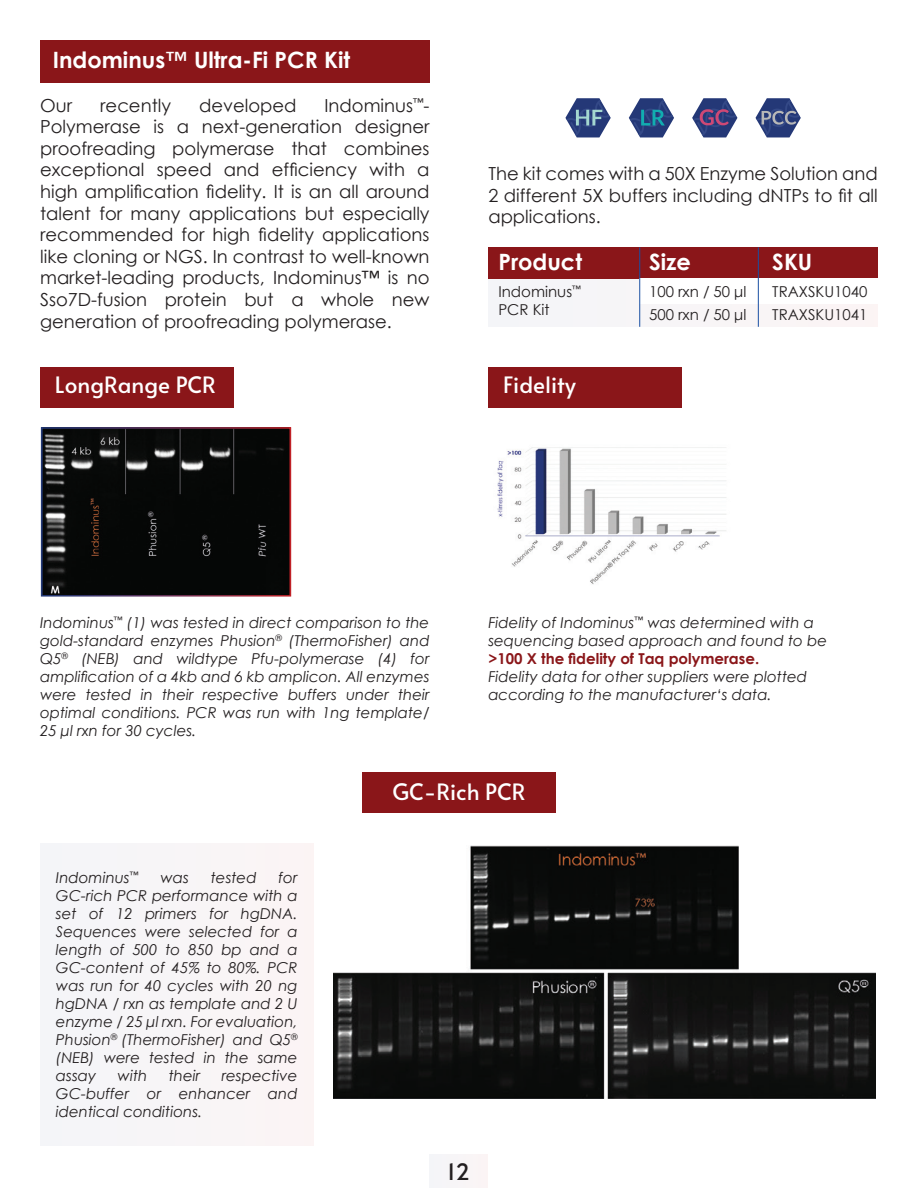
<style>
.page{position:relative;width:918px;height:1188px;background:#fff}
.page>*{position:absolute;margin:0;border:0;box-sizing:border-box;transform-origin:0 0}
.t1{font:700 22.5px "Century Gothic";color:#fff}
.t2{font:22.5px "Alata";color:#fff}
.t3{font:22.5px "Alata";color:#231f20}
.t4{font:18px/21.6px "Century Gothic";color:#231f20;text-align:justify}
.t5{font:italic 15px/18px "Century Gothic";color:#231f20;text-align:justify}
.t6{font:15px/22.5px "Century Gothic";color:#231f20}
.t7{font:700 15px "Century Gothic";color:#8a1619}
</style>
<div class="page">
<div style="left:40px;top:368px;width:193px;height:40px;background:#8a1619"></div>
<div style="left:488px;top:368px;width:194px;height:40px;background:#8a1619"></div>
<div style="left:362px;top:772px;width:194px;height:40px;background:#8a1619"></div>
<div style="left:40px;top:40px;width:390px;height:43px;background:#8a1619"></div>
<div style="left:488px;top:247px;width:390px;height:80px;background:#f6f5f7"></div>
<div style="left:488px;top:247px;width:390px;height:32px;background:#8a1619"></div>
<div style="left:640px;top:279px;width:238px;height:25px;background:#fff"></div>
<hr style="left:639px;top:247px;width:1px;height:80px;background:#194fa2">
<hr style="left:758px;top:247px;width:1px;height:80px;background:#194fa2">
<svg style="left:756px;top:98px;width:45px;height:39px"></svg>
<svg style="left:692px;top:98px;width:45px;height:39px"></svg>
<svg style="left:565px;top:98px;width:46px;height:39px"></svg>
<svg style="left:629px;top:98px;width:45px;height:39px"></svg>
<svg style="left:44px;top:430px;width:244px;height:164px;background:#111211"></svg>
<img style="left:497px;top:447px;width:229px;height:138px">
<div style="left:40px;top:844px;width:273px;height:302px;background:#f8f5f7"></div>
<img style="left:333px;top:845px;width:543px;height:254px">
<div style="left:429px;top:1154px;width:59px;height:34px;background:#f8f5f7"></div>
<h1 class="t1" style="left:53px;top:43px;width:299px">Indominus™ Ultra-Fi PCR Kit</h1>
<p class="t4" style="left:40px;top:94px;width:34px">Our</p>
<p class="t4" style="left:100px;top:94px;width:72px">recently</p>
<p class="t4" style="left:199px;top:94px;width:99px">developed</p>
<p class="t4" style="left:40px;top:94px;width:391px;text-indent:284px">Indominus<sup>™</sup>- Polymerase is a next-generation designer proofreading polymerase that combines exceptional speed and efficiency with a high amplification fidelity. It is an all around talent for many applications but especially recommended for high fidelity applications like cloning or NGS. In contrast to well-known market-leading products, Indominus™ is no Sso7D-fusion protein but a whole new generation of proofreading polymerase.</p>
<p class="t4" style="left:488px;top:162px;width:391px">The kit comes with a 50X Enzyme Solution and 2 different 5X buffers including dNTPs to fit all applications.</p>
<h1 class="t1" style="left:498px;top:245px;width:85px">Product</h1>
<p class="t6" style="left:498px;top:283px;width:84px;line-height:18px">Indominus<sup>™<br></sup>PCR Kit</p>
<h1 class="t1" style="left:649px;top:245px;width:43px">Size</h1>
<p class="t6" style="left:649px;top:280px;width:99px">100 rxn / 50 μl<br>500 rxn / 50 μl</p>
<h1 class="t1" style="left:772px;top:245px;width:42px">SKU</h1>
<p class="t6" style="left:772px;top:280px;width:97px">TRAXSKU1040<br>TRAXSKU1041</p>
<h1 class="t2" style="left:55px;top:365px;width:163px">LongRange PCR</h1>
<h1 class="t2" style="left:503px;top:365px;width:74px">Fidelity</h1>
<p class="t5" style="left:40px;top:614px;width:391px">Indominus<sup>™</sup> (1) was tested in direct comparison to the gold-standard enzymes Phusion<sup>®</sup> (ThermoFisher) and Q5<sup>®</sup> (NEB) and wildtype Pfu-polymerase (4) for amplification of a 4kb and 6 kb amplicon. All enzymes were tested in their respective buffers under their optimal conditions. PCR was run with 1ng template/ 25 μl rxn for 30 cycles.</p>
<p class="t5" style="left:488px;top:614px;width:340px">Fidelity of Indominus<sup>™</sup> was determined with a sequencing based approach and found to be</p>
<p class="t7" style="left:488px;top:648px;width:272px">&gt;100 X the fidelity of Taq polymerase.</p>
<p class="t5" style="left:488px;top:668px;width:320px">Fidelity data for other suppliers were plotted according to the manufacturer‘s data.</p>
<p class="t5" style="left:56px;top:869px;width:84px">Indominus<sup>™</sup></p>
<p class="t5" style="left:160px;top:869px;width:30px">was</p>
<p class="t5" style="left:211px;top:869px;width:47px">tested</p>
<p class="t5" style="left:56px;top:869px;width:243px;text-indent:223px">for GC-rich PCR performance with a set of 12 primers for hgDNA.<br>Sequences were selected for a length of 500 to 850 bp and a GC-content of 45% to 80%. PCR was run for 40 cycles with 20 ng hgDNA / rxn as template and 2 U enzyme / 25 μl rxn. For evaluation, Phusion<sup>®</sup> (ThermoFisher) and Q5<sup>® </sup>(NEB) were tested in the same assay</p>
<p class="t5" style="left:56px;top:1067px;width:243px;text-indent:166px">respective GC-buffer or enhancer and identical conditions.</p>
<p class="t5" style="left:118px;top:1067px;width:31px">with</p>
<p class="t5" style="left:169px;top:1067px;width:33px">their</p>
<h1 class="t2" style="left:393px;top:772px;width:134px">GC-Rich PCR</h1>
<h1 class="t3" style="left:447px;top:1152px;width:24px">12</h1>
</div>
